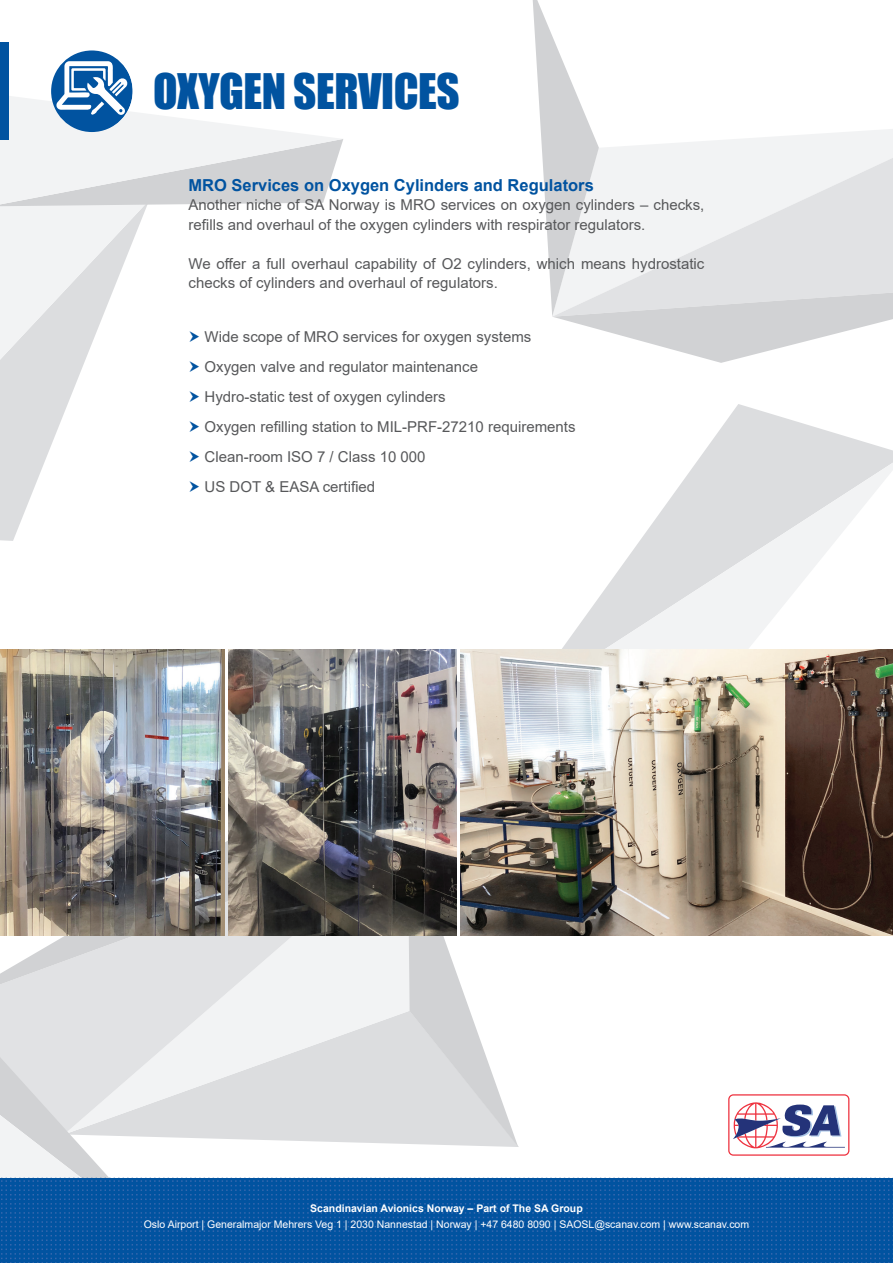
<style>
.page{position:relative;width:893px;height:1263px;background:#fff}
.page>*{position:absolute;margin:0;border:0;box-sizing:border-box;transform-origin:0 0}
.t1{font:45px "Impact";letter-spacing:-.01em;color:#0153a0}
.t2{font:700 16.5px "Arial";color:#0153a0}
.t3{font:15px/30px "Arial";color:#57585a}
.t4{font:10.5px "Arial";color:#fff}
.t5{font:700 10.5px "Arial";color:#fff}
</style>
<div class="page">
<svg style="left:174px;top:1134px;width:345px;height:13px"></svg>
<svg style="left:174px;top:1002px;width:234px;height:132px;fill:#dcdddf"></svg>
<svg style="left:408px;top:880px;width:110px;height:267px"></svg>
<svg style="left:0;top:841px;width:408px;height:161px;fill:#e1e2e4"></svg>
<svg style="left:0;top:1002px;width:174px;height:176px"></svg>
<svg style="left:702px;top:404px;width:191px;height:50px;fill:#dcdddf"></svg>
<svg style="left:562px;top:454px;width:331px;height:195px"></svg>
<img style="left:0;top:1178px;width:893px;height:85px">
<svg style="left:532px;top:0;width:361px;height:363px"></svg>
<svg style="left:0;top:206px;width:147px;height:326px"></svg>
<div style="left:0;top:43px;width:9px;height:97px;background:#0153a0"></div>
<svg style="left:728px;top:1094px;width:121px;height:62px"></svg>
<svg style="left:0;top:50px;width:343px;height:156px"></svg>
<img style="left:461px;top:649px;width:432px;height:287px">
<img style="left:0;top:649px;width:225px;height:287px">
<img style="left:228px;top:649px;width:228px;height:287px">
<h1 class="t1" style="left:153px;top:57px;width:308px">OXYGEN SERVICES</h1>
<p class="t2" style="left:189px;top:173px;width:407px">MRO Services on Oxygen Cylinders and Regulators</p>
<p class="t3" style="left:189px;top:195px;width:517px;line-height:19.5px">Another niche of SA Norway is MRO services on oxygen cylinders – checks, refills and overhaul of the oxygen cylinders with respirator regulators.</p>
<p class="t3" style="left:189px;top:253px;width:517px;line-height:19.5px">We offer a full overhaul capability of O2 cylinders, which means hydrostatic checks of cylinders and overhaul of regulators.</p>
<p class="t3" style="left:205px;top:322px;width:372px">Wide scope of MRO services for oxygen systems Oxygen valve and regulator maintenance<br>Hydro-static test of oxygen cylinders<br>Oxygen refilling station to MIL-PRF-27210 requirements Clean-room ISO 7 / Class 10 000<br>US DOT &amp; EASA certified</p>
<p class="t5" style="left:310px;top:1201px;width:274px">Scandinavian Avionics Norway – Part of The SA Group</p>
<p class="t4" style="left:144px;top:1217px;width:607px">Oslo Airport | Generalmajor Mehrers Veg 1 | 2030 Nannestad | Norway | +47 6480 8090 | SAOSL@scanav.com | www.scanav.com</p>
</div>
